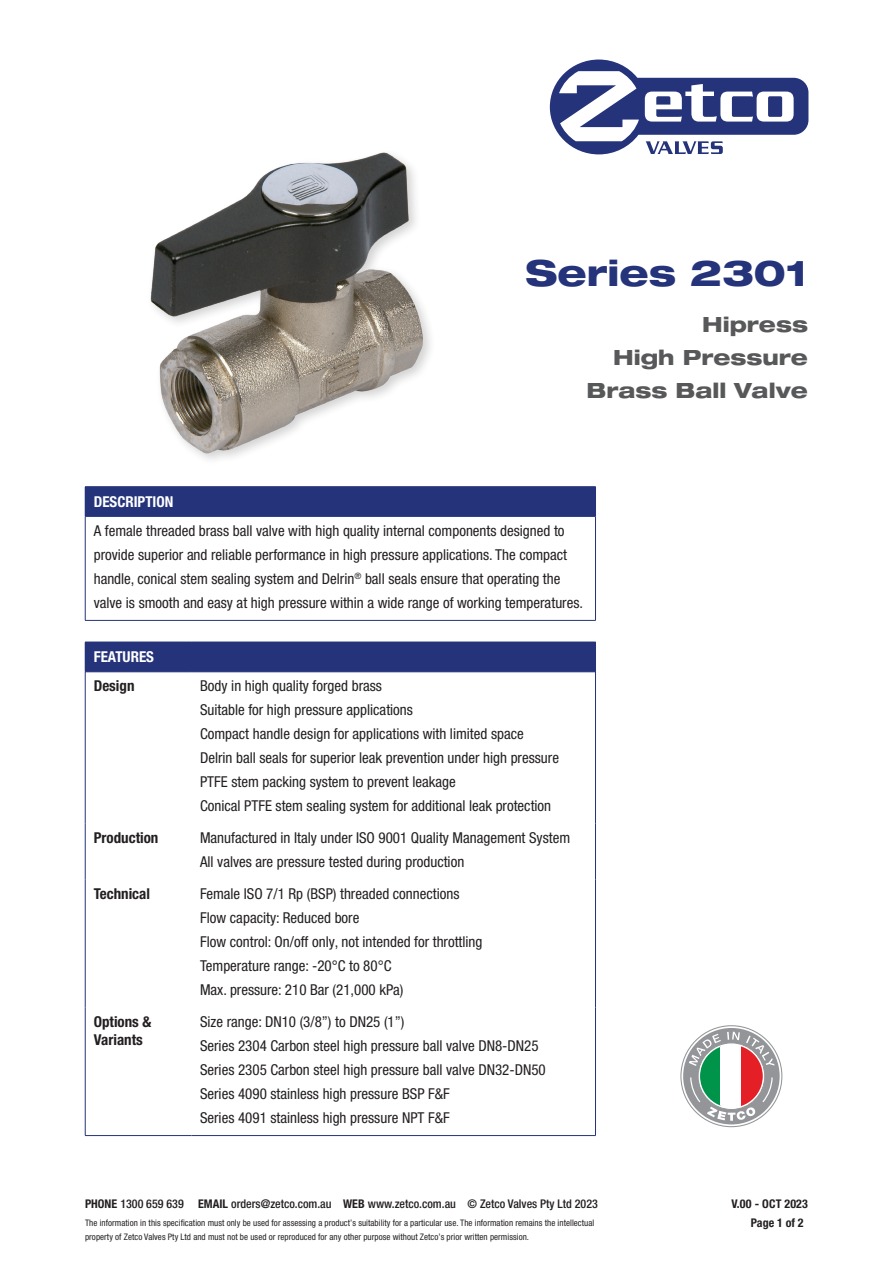
<style>
.page{position:relative;width:893px;height:1263px;background:#fff}
.page>*{position:absolute;margin:0;border:0;box-sizing:border-box;transform-origin:0 0}
.Page_1_Series{font:800 expanded 36px "Helvetica Neue LT Pro";color:#24337a}
.Page_1_Series-2{font:800 expanded 21px/33px "Helvetica Neue LT Pro";color:#57585a;text-align:right}
.Feature_Text{font:condensed 15px "Helvetica Neue LT Pro";color:#231f20}
.Description_Text{font:condensed 15px/24px "Helvetica Neue LT Pro";color:#231f20}
.Feature_Text-2{font:700 condensed 15px/18px "Helvetica Neue LT Pro";color:#231f20}
.Table_Header{font:700 condensed 15px "Helvetica Neue LT Pro";color:#fff}
.Feature_Header{font:700 condensed 15px "Helvetica Neue LT Pro";color:#231f20}
.t1{font:500 condensed 12px "Helvetica Neue LT Pro";color:#231f20}
.t2{font:700 condensed 12px "Helvetica Neue LT Pro";letter-spacing:.01em;color:#231f20}
.t3{font:condensed 9px/13.5px "Helvetica Neue LT Pro";letter-spacing:.005em;color:#231f20}
.s1{font-weight:700}
</style>
<div class="page">
<svg style="left:550px;top:60px;width:258px;height:94px"></svg>
<div style="left:85px;top:487px;width:510px;height:29px;background:#24337a"></div>
<hr style="left:85px;top:486px;width:511px;height:1px;background:#24337a">
<svg style="left:595px;top:487px;width:1px;height:29px"></svg>
<hr style="left:85px;top:516px;width:511px;height:1px;background:#24337a">
<hr style="left:85px;top:517px;width:1px;height:103px;background:#24337a">
<hr style="left:595px;top:517px;width:1px;height:103px;background:#24337a">
<hr style="left:85px;top:620px;width:511px;height:1px;background:#24337a">
<div style="left:85px;top:642px;width:510px;height:30px;background:#24337a"></div>
<hr style="left:595px;top:642px;width:1px;height:30px;background:#24337a">
<hr style="left:595px;top:672px;width:1px;height:152px;background:#24337a">
<hr style="left:595px;top:824px;width:1px;height:55px;background:#24337a">
<hr style="left:595px;top:879px;width:1px;height:128px;background:#24337a">
<hr style="left:595px;top:1007px;width:1px;height:128px;background:#24337a">
<hr style="left:85px;top:672px;width:1px;height:152px;background:#24337a">
<hr style="left:85px;top:824px;width:1px;height:55px;background:#24337a">
<hr style="left:85px;top:879px;width:1px;height:128px;background:#24337a">
<hr style="left:85px;top:1007px;width:1px;height:128px;background:#24337a">
<hr style="left:85px;top:1135px;width:107px;height:1px;background:#24337a">
<hr style="left:192px;top:1135px;width:404px;height:1px;background:#24337a">
<img style="left:150px;top:152px;width:281px;height:308px">
<svg style="left:681px;top:1026px;width:101px;height:101px"></svg>
<div style="left:683px;top:1028px;width:97px;height:96px;background:#939598;border-radius:50%"></div>
<svg style="left:689px;top:1034px;width:32px;height:32px"></svg>
<svg style="left:727px;top:1032px;width:13px;height:8px"></svg>
<svg style="left:746px;top:1035px;width:29px;height:30px"></svg>
<svg style="left:689px;top:1076px;width:84px;height:45px"></svg>
<svg style="left:700px;top:1045px;width:21px;height:62px"></svg>
<div style="left:721px;top:1045px;width:21px;height:62px;background:#fff"></div>
<svg style="left:741px;top:1045px;width:22px;height:62px"></svg>
<p class="Page_1_Series" style="left:525px;top:250px;width:284px">Series 2301</p>
<p class="Page_1_Series-2" style="left:586px;top:308px;width:223px">Hipress<br>High Pressure<br>Brass Ball Valve</p>
<p class="Table_Header" style="left:94px;top:493px;width:81px">DESCRIPTION</p>
<p class="Description_Text" style="left:94px;top:518px;width:491px">A female threaded brass ball valve with high quality internal components designed to provide superior and reliable performance in high pressure applications. The compact handle, conical stem sealing system and Delrin<sup>®</sup> ball seals ensure that operating the valve is smooth and easy at high pressure within a wide range of working temperatures.</p>
<p class="Table_Header" style="left:94px;top:648px;width:62px">FEATURES</p>
<p class="Feature_Header" style="left:94px;top:676px;width:42px">Design</p>
<p class="Feature_Text" style="left:200px;top:677px;width:183px">Body in high quality forged brass</p>
<p class="Feature_Text" style="left:200px;top:701px;width:214px">Suitable for high pressure applications</p>
<p class="Feature_Text" style="left:200px;top:725px;width:325px">Compact handle design for applications with limited space</p>
<p class="Feature_Text" style="left:200px;top:749px;width:360px">Delrin ball seals for superior leak prevention under high pressure</p>
<p class="Feature_Text" style="left:200px;top:773px;width:257px">PTFE stem packing system to prevent leakage</p>
<p class="Feature_Text" style="left:200px;top:797px;width:353px">Conical PTFE stem sealing system for additional leak protection</p>
<p class="Feature_Header" style="left:94px;top:828px;width:66px">Production</p>
<p class="Feature_Text" style="left:200px;top:829px;width:372px">Manufactured in Italy under ISO 9001 Quality Management System</p>
<p class="Feature_Text" style="left:200px;top:853px;width:266px">All valves are pressure tested during production</p>
<p class="Feature_Text-2" style="left:94px;top:884px;width:58px">Technical</p>
<p class="Feature_Text" style="left:200px;top:885px;width:261px">Female ISO 7/1 Rp (BSP) threaded connections</p>
<p class="Feature_Text" style="left:200px;top:909px;width:161px">Flow capacity: Reduced bore</p>
<p class="Feature_Text" style="left:200px;top:933px;width:284px">Flow control: On/off only, not intended for throttling</p>
<p class="Feature_Text" style="left:200px;top:957px;width:193px">Temperature range: -20°C to 80°C</p>
<p class="Feature_Text" style="left:200px;top:981px;width:205px">Max. pressure: 210 Bar (21,000 kPa)</p>
<p class="Feature_Text-2" style="left:94px;top:1012px;width:59px">Options &amp;<br>Variants</p>
<p class="Feature_Text" style="left:200px;top:1013px;width:206px">Size range: DN10 (3/8”) to DN25 (1”)</p>
<p class="Feature_Text" style="left:200px;top:1037px;width:340px">Series 2304 Carbon steel high pressure ball valve DN8-DN25</p>
<p class="Feature_Text" style="left:200px;top:1061px;width:347px">Series 2305 Carbon steel high pressure ball valve DN32-DN50</p>
<p class="Feature_Text" style="left:200px;top:1085px;width:251px">Series 4090 stainless high pressure BSP F&amp;F</p>
<p class="Feature_Text" style="left:200px;top:1109px;width:251px">Series 4091 stainless high pressure NPT F&amp;F</p>
<p class="t1" style="left:85px;top:1196px;width:514px"><span class="s1">PHONE</span> 1300 659 639 <span class="s1">EMAIL</span> orders@zetco.com.au <span class="s1">WEB</span> www.zetco.com.au © Zetco Valves Pty Ltd 2023</p>
<p class="t3" style="left:85px;top:1216px;width:511px">The information in this specification must only be used for assessing a product’s suitability for a particular use. The information remains the intellectual property of Zetco Valves Pty Ltd and must not be used or reproduced for any other purpose without Zetco’s prior written permission.</p>
<p class="t2" style="left:731px;top:1196px;width:78px">V.00 - Oct 2023</p>
<p class="t2" style="left:751px;top:1215px;width:54px">Page 1 of 2</p>
</div>
